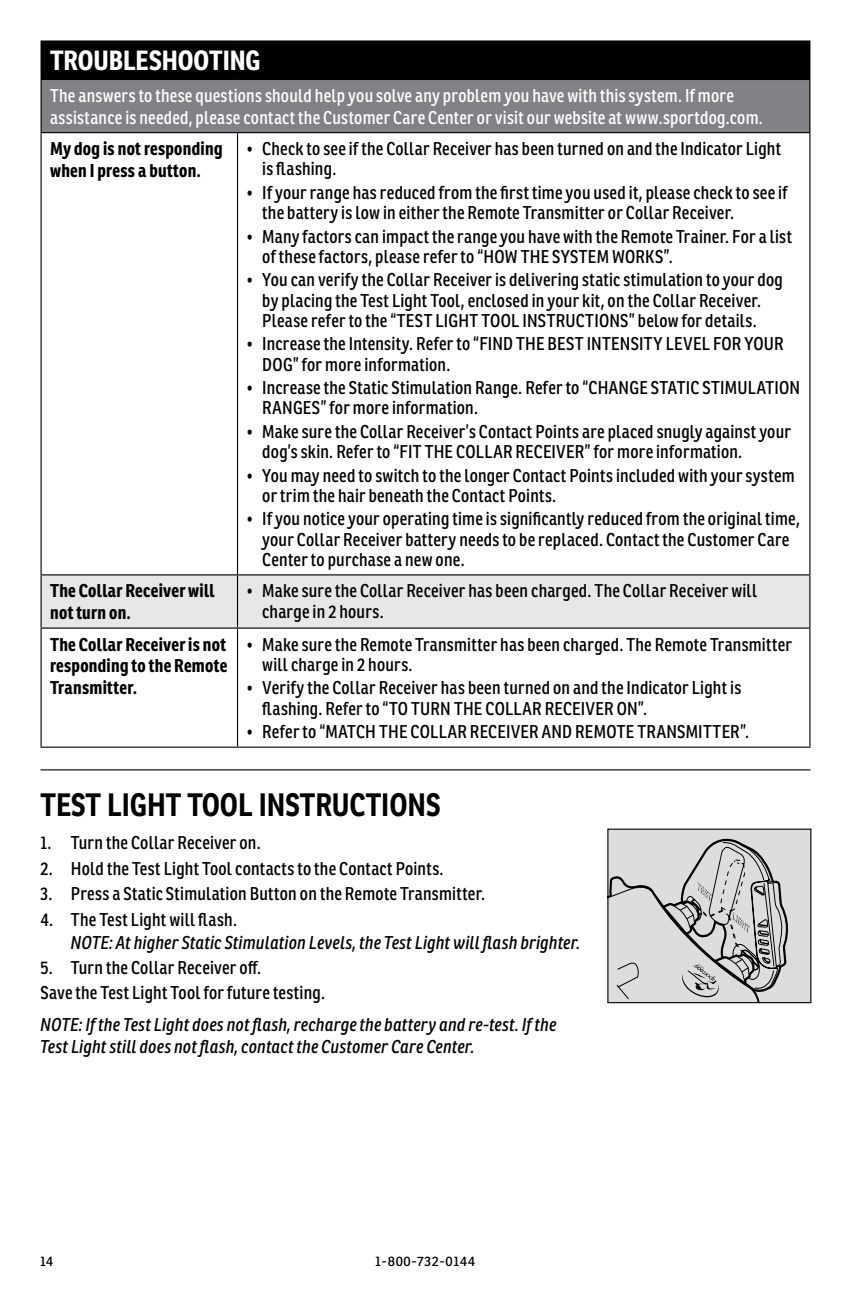
<style>
.page{position:relative;width:851px;height:1296px;background:#fff}
.page>*{position:absolute;margin:0;border:0;box-sizing:border-box;transform-origin:0 0}
.t1{font:700 31.5px "Ronnia";color:#000;scale:.85 1}
.t2{font:700 27px "Ronnia Cond";letter-spacing:-.005em;color:#fff}
.t3{font:18px/20.2px "Ronnia Cond";letter-spacing:.015em;color:#000}
.t4{font:italic 18px/21.6px "Ronnia Cond";letter-spacing:.015em;color:#000}
.t5{font:18px/21.6px "Ronnia Cond";letter-spacing:.015em;color:#fff}
.t6{font:700 18px/21.6px "Ronnia Cond";letter-spacing:.015em;color:#000}
.t7{font:13.5px "Ronnia";letter-spacing:.05em;color:#000}
</style>
<div class="page">
<hr style="left:40px;top:769px;width:770px;height:1px;background:#000">
<div style="left:41px;top:41px;width:768px;height:38px;background:#000"></div>
<div style="left:41px;top:79px;width:768px;height:54px;background:#808285"></div>
<div style="left:42px;top:575px;width:767px;height:53px;background:#e6e7e8"></div>
<hr style="left:40px;top:40px;width:197px;height:2px;background:#000">
<hr style="left:40px;top:42px;width:2px;height:37px;background:#000">
<hr style="left:237px;top:40px;width:573px;height:2px;background:#000">
<hr style="left:809px;top:42px;width:1px;height:37px;background:#000">
<hr style="left:40px;top:79px;width:197px;height:1px;background:#000">
<hr style="left:40px;top:80px;width:2px;height:52px;background:#000">
<hr style="left:237px;top:79px;width:573px;height:1px;background:#000">
<hr style="left:809px;top:80px;width:1px;height:52px;background:#000">
<hr style="left:40px;top:132px;width:197px;height:1px;background:#000">
<hr style="left:40px;top:133px;width:2px;height:441px;background:#000">
<hr style="left:237px;top:132px;width:573px;height:1px;background:#000">
<hr style="left:237px;top:133px;width:1px;height:441px;background:#000">
<hr style="left:809px;top:133px;width:1px;height:441px;background:#000">
<hr style="left:40px;top:574px;width:197px;height:1px;background:#000">
<hr style="left:40px;top:575px;width:2px;height:53px;background:#000">
<hr style="left:237px;top:574px;width:573px;height:1px;background:#000">
<hr style="left:237px;top:575px;width:1px;height:53px;background:#000">
<hr style="left:809px;top:575px;width:1px;height:53px;background:#000">
<hr style="left:40px;top:628px;width:197px;height:1px;background:#000">
<hr style="left:40px;top:629px;width:2px;height:118px;background:#000">
<hr style="left:237px;top:628px;width:573px;height:1px;background:#000">
<hr style="left:237px;top:629px;width:1px;height:118px;background:#000">
<hr style="left:809px;top:629px;width:1px;height:118px;background:#000">
<hr style="left:40px;top:747px;width:197px;height:1px;background:#000">
<hr style="left:237px;top:747px;width:573px;height:1px;background:#000">
<div style="left:608px;top:829px;width:202px;height:174px;background:#dcddde"></div>
<svg style="left:609px;top:839px;width:179px;height:162px"></svg>
<div style="left:607px;top:829px;width:204px;height:174px;border:1px solid #000"></div>
<h2 class="t2" style="left:50px;top:43px;width:212px">TROUBLESHOOTING</h2>
<p class="t5" style="left:50px;top:85px;width:714px">The answers to these questions should help you solve any problem you have with this system. If more assistance is needed, please contact the Customer Care Center or visit our website at www.sportdog.com.</p>
<p class="t6" style="left:50px;top:138px;width:174px">My dog is not responding when I press a button.</p>
<p class="t3" style="left:262px;top:139px;width:520px;text-indent:-16px">• Check to see if the Collar Receiver has been turned on and the Indicator Light is flashing.</p>
<p class="t3" style="left:262px;top:182px;width:527px;text-indent:-16px">• If your range has reduced from the first time you used it, please check to see if the battery is low in either the Remote Transmitter or Collar Receiver.</p>
<p class="t3" style="left:262px;top:226px;width:531px;text-indent:-16px">• Many factors can impact the range you have with the Remote Trainer. For a list of these factors, please refer to “HOW THE SYSTEM WORKS”.</p>
<p class="t3" style="left:246px;top:270px;width:538px;text-align:center">• You can verify the Collar Receiver is delivering static stimulation to your dog by placing the Test Light Tool, enclosed in your kit, on the Collar Receiver.<br>Please refer to the “TEST LIGHT TOOL INSTRUCTIONS” below for details.</p>
<p class="t3" style="left:262px;top:334px;width:523px;text-indent:-16px">• Increase the Intensity. Refer to “FIND THE BEST INTENSITY LEVEL FOR YOUR<br>DOG” for more information.</p>
<p class="t3" style="left:262px;top:378px;width:539px;text-indent:-16px">• Increase the Static Stimulation Range. Refer to “CHANGE STATIC STIMULATION<br>RANGES” for more information.</p>
<p class="t3" style="left:262px;top:421px;width:530px;text-indent:-16px">• Make sure the Collar Receiver’s Contact Points are placed snugly against your dog’s skin. Refer to “FIT THE COLLAR RECEIVER” for more information.</p>
<p class="t3" style="left:262px;top:465px;width:534px;text-indent:-16px">• You may need to switch to the longer Contact Points included with your system or trim the hair beneath the Contact Points.</p>
<p class="t3" style="left:262px;top:509px;width:539px;text-indent:-16px">• If you notice your operating time is significantly reduced from the original time, your Collar Receiver battery needs to be replaced. Contact the Customer Care<br>Center to purchase a new one.</p>
<p class="t6" style="left:50px;top:580px;width:166px">The Collar Receiver will not turn on.</p>
<p class="t3" style="left:262px;top:581px;width:496px;text-indent:-16px">• Make sure the Collar Receiver has been charged. The Collar Receiver will charge in 2 hours.</p>
<p class="t6" style="left:50px;top:633px;width:179px;text-align:justify">The Collar Receiver is not responding to the Remote Transmitter.</p>
<p class="t3" style="left:262px;top:634px;width:531px;text-indent:-16px">• Make sure the Remote Transmitter has been charged. The Remote Transmitter will charge in 2 hours.</p>
<p class="t3" style="left:262px;top:678px;width:480px;text-indent:-16px">• Verify the Collar Receiver has been turned on and the Indicator Light is flashing. Refer to “TO TURN THE COLLAR RECEIVER ON”.</p>
<p class="t3" style="left:246px;top:722px;width:504px">• Refer to “MATCH THE COLLAR RECEIVER AND REMOTE TRANSMITTER”.</p>
<h1 class="t1" style="left:40px;top:785px;width:472px">TEST LIGHT TOOL INSTRUCTIONS</h1>
<p class="t3" style="left:40px;top:832px;width:222px">1. Turn the Collar Receiver on.</p>
<p class="t3" style="left:40px;top:858px;width:404px">2. Hold the Test Light Tool contacts to the Contact Points.</p>
<p class="t3" style="left:40px;top:884px;width:446px">3. Press a Static Stimulation Button on the Remote Transmitter.</p>
<p class="t3" style="left:40px;top:910px;width:198px">4. The Test Light will flash.</p>
<p class="t4" style="left:71px;top:931px;width:511px">NOTE: At higher Static Stimulation Levels, the Test Light will flash brighter.</p>
<p class="t3" style="left:40px;top:956px;width:286px;line-height:24.8px">5. Turn the Collar Receiver off.<br>Save the Test Light Tool for future testing.</p>
<p class="t4" style="left:40px;top:1014px;width:517px">NOTE: If the Test Light does not flash, recharge the battery and re-test. If the<br>Test Light still does not flash, contact the Customer Care Center.</p>
<p class="t7" style="left:40px;top:1253px;width:14px">14</p>
<p class="t7" style="left:375px;top:1253px;width:101px">1-800-732-0144</p>
</div>
